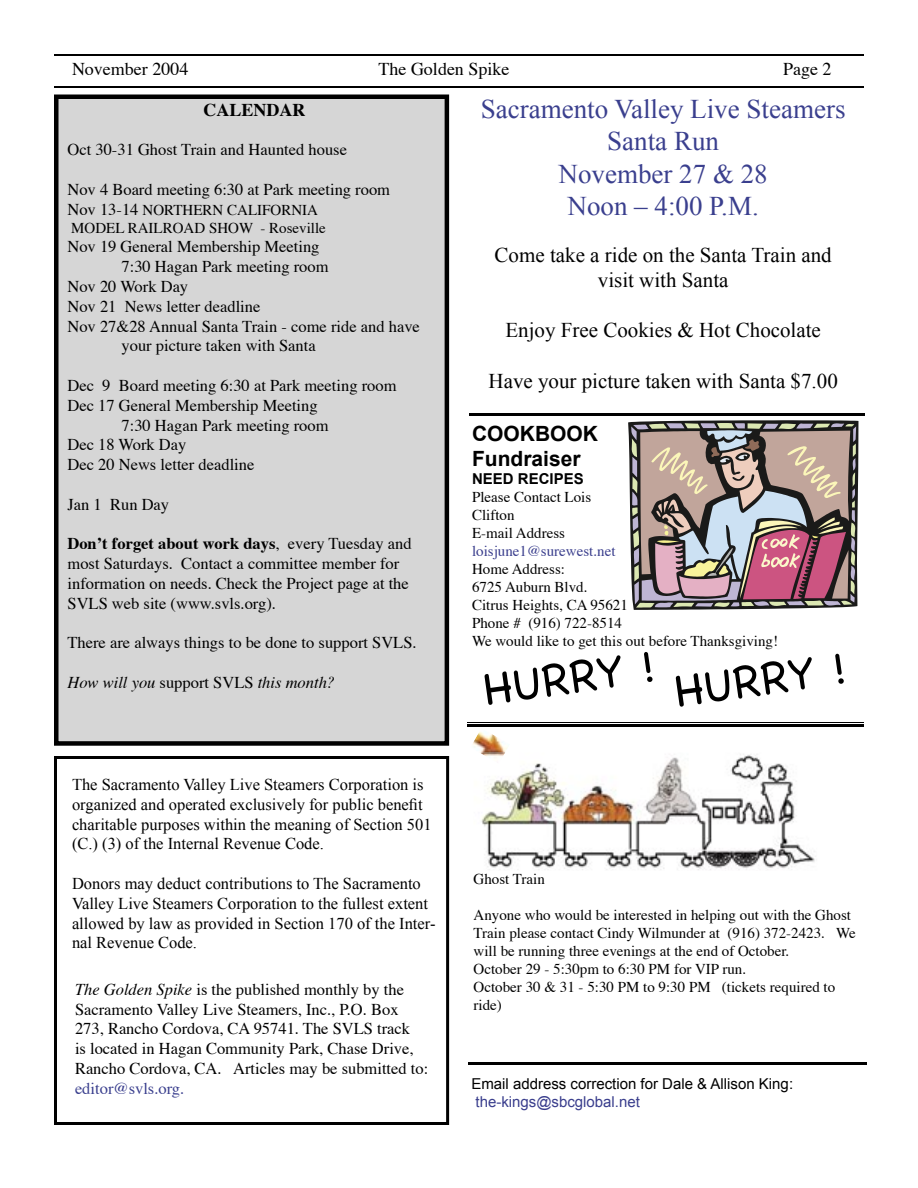
<style>
.page{position:relative;width:918px;height:1188px;background:#fff}
.page>*{position:absolute;margin:0;border:0;box-sizing:border-box;transform-origin:0 0}
.t1{font:45px "Chalkboard";color:#000}
.t2{font:27px/32.4px "Times New Roman";color:#3a3f8e;text-align:center}
.t3{font:21px/25.2px "Times New Roman";color:#000;text-align:center}
.t4{font:700 21px/25.2px "Arial";color:#000}
.t5{font:18px "Times";color:#000}
.t6{font:700 18px "Times";color:#000}
.t7{font:16.5px/19.8px "Times";color:#000}
.t8{font:16.5px/19.8px "Times New Roman";color:#000}
.t9{font:italic 16.5px "Times";color:#000}
.t10{font:16.5px "Times";color:#3a3f8e}
.t11{font:15px/18px "Times";color:#000}
.t12{font:15px "Arial";color:#000}
.t13{font:15px "Arial";color:#3a3e8d}
.t14{font:15px "Times";color:#3a3e8d}
.t15{font:700 15px "Arial";color:#000}
.s1{font-size:16.5px}
.s2{font-weight:700}
.s3{font-style:normal}
.s4{font-style:italic}
</style>
<div class="page">
<hr style="left:54px;top:54px;width:810px;height:2px;background:#000">
<hr style="left:54px;top:86px;width:810px;height:1px;background:#000">
<hr style="left:54px;top:757px;width:3px;height:367px;background:#000">
<hr style="left:56px;top:1122px;width:392px;height:3px;background:#000">
<hr style="left:446px;top:757px;width:3px;height:367px;background:#000">
<hr style="left:56px;top:756px;width:392px;height:3px;background:#000">
<div style="left:54px;top:94px;width:395px;height:652px;background:#d6d6d6"></div>
<hr style="left:467px;top:722px;width:397px;height:1px;background:#000">
<hr style="left:467px;top:724px;width:397px;height:1px;background:#000">
<hr style="left:467px;top:726px;width:397px;height:1px;background:#000">
<img style="left:481px;top:754px;width:334px;height:116px">
<hr style="left:469px;top:413px;width:395px;height:3px;background:#000">
<svg style="left:628px;top:420px;width:230px;height:189px;background:#9d8788"></svg>
<hr style="left:468px;top:1062px;width:398px;height:3px;background:#000">
<img style="left:472px;top:732px;width:36px;height:21px">
<img style="left:481px;top:753px;width:24px;height:11px">
<p class="t5" style="left:72px;top:57px;width:118px">November 2004</p>
<p class="t5" style="left:379px;top:57px;width:132px">The Golden Spike</p>
<p class="t5" style="left:783px;top:57px;width:50px">Page 2</p>
<p class="t6" style="left:204px;top:97px;width:103px">CALENDAR</p>
<p class="t7" style="left:68px;top:141px;width:281px">Oct 30-31 Ghost Train and Haunted house</p>
<p class="t7" style="left:68px;top:180px;width:324px">Nov 4 Board meeting 6:30 at Park meeting room</p>
<p class="t11" style="left:68px;top:201px;width:260px"><span class="s1">Nov 13-14</span> NORTHERN CALIFORNIA<br>MODEL RAILROAD SHOW - Roseville</p>
<p class="t7" style="left:68px;top:238px;width:254px">Nov 19 General Membership Meeting</p>
<p class="t7" style="left:122px;top:258px;width:209px">7:30 Hagan Park meeting room</p>
<p class="t7" style="left:68px;top:277px;width:122px">Nov 20 Work Day</p>
<p class="t7" style="left:68px;top:297px;width:194px">Nov 21 News letter deadline</p>
<p class="t7" style="left:68px;top:317px;width:354px">Nov 27&amp;28 Annual Santa Train - come ride and have</p>
<p class="t7" style="left:122px;top:337px;width:196px">your picture taken with Santa</p>
<p class="t7" style="left:68px;top:376px;width:331px">Dec 9 Board meeting 6:30 at Park meeting room</p>
<p class="t7" style="left:68px;top:396px;width:252px">Dec 17 General Membership Meeting</p>
<p class="t7" style="left:122px;top:416px;width:209px">7:30 Hagan Park meeting room</p>
<p class="t7" style="left:68px;top:436px;width:120px">Dec 18 Work Day</p>
<p class="t7" style="left:68px;top:456px;width:188px">Dec 20 News letter deadline</p>
<p class="t7" style="left:68px;top:495px;width:103px">Jan 1 Run Day</p>
<p class="t7" style="left:68px;top:535px;width:346px"><span class="s2">Donʼt forget about work days</span>, every Tuesday and most Saturdays. Contact a committee member for information on needs. Check the Project page at the SVLS web site (www.svls.org).</p>
<p class="t7" style="left:68px;top:634px;width:351px">There are always things to be done to support SVLS.</p>
<p class="t9" style="left:68px;top:672px;width:269px">How will you <span class="s3">support SVLS</span> this month?</p>
<h2 class="t2" style="left:481px;top:92px;width:366px">Sacramento Valley Live Steamers<br>Santa Run<br>November 27 &amp; 28<br>Noon – 4:00 P.M.</h2>
<p class="t3" style="left:495px;top:242px;width:339px">Come take a ride on the Santa Train and visit with Santa</p>
<p class="t3" style="left:505px;top:317px;width:317px">Enjoy Free Cookies &amp; Hot Chocolate</p>
<p class="t3" style="left:489px;top:368px;width:351px">Have your picture taken with Santa $7.00</p>
<p class="t4" style="left:472px;top:421px;width:127px">COOKBOOK<br>Fundraiser</p>
<p class="t15" style="left:472px;top:471px;width:113px">NEED RECIPES</p>
<p class="t11" style="left:472px;top:489px;width:121px">Please Contact Lois<br>Clifton<br>E-mail Address</p>
<p class="t14" style="left:472px;top:542px;width:145px">loisjune1@surewest.net</p>
<p class="t11" style="left:472px;top:561px;width:307px">Home Address:<br>6725 Auburn Blvd.<br>Citrus Heights, CA 95621<br>Phone # (916) 722-8514<br>We would like to get this out before Thanksgiving!</p>
<h1 class="t1" style="left:480px;top:661px;width:173px;rotate:-8deg">HURRY !</h1>
<h1 class="t1" style="left:671px;top:663px;width:173px;rotate:-8deg">HURRY !</h1>
<p class="t8" style="left:72px;top:774px;width:361px">The Sacramento Valley Live Steamers Corporation is organized and operated exclusively for public benefit charitable purposes within the meaning of Section 501 (C.) (3) of the Internal Revenue Code.</p>
<p class="t8" style="left:72px;top:873px;width:365px">Donors may deduct contributions to The Sacramento Valley Live Steamers Corporation to the fullest extent allowed by law as provided in Section 170 of the Inter&shy;nal Revenue Code.</p>
<p class="t11" style="left:474px;top:871px;width:73px">Ghost Train</p>
<p class="t11" style="left:474px;top:907px;width:384px">Anyone who would be interested in helping out with the Ghost Train please contact Cindy Wilmunder at (916) 372-2423. We will be running three evenings at the end of October.<br>October 29 - 5:30pm to 6:30 PM for VIP run.<br>October 30 &amp; 31 - 5:30 PM to 9:30 PM (tickets required to ride)</p>
<p class="t7" style="left:75px;top:980px;width:355px"><span class="s4">The Golden Spike</span> is the published monthly by the Sacramento Valley Live Steamers, Inc., P.O. Box 273, Rancho Cordova, CA 95741. The SVLS track<br>is located in Hagan Community Park, Chase Drive, Rancho Cordova, CA. Articles may be submitted to:</p>
<p class="t10" style="left:75px;top:1078px;width:111px">editor@svls.org.</p>
<p class="t12" style="left:471px;top:1075px;width:323px">Email address correction for Dale &amp; Allison King:</p>
<p class="t13" style="left:476px;top:1093px;width:166px">the-kings@sbcglobal.net</p>
</div>
